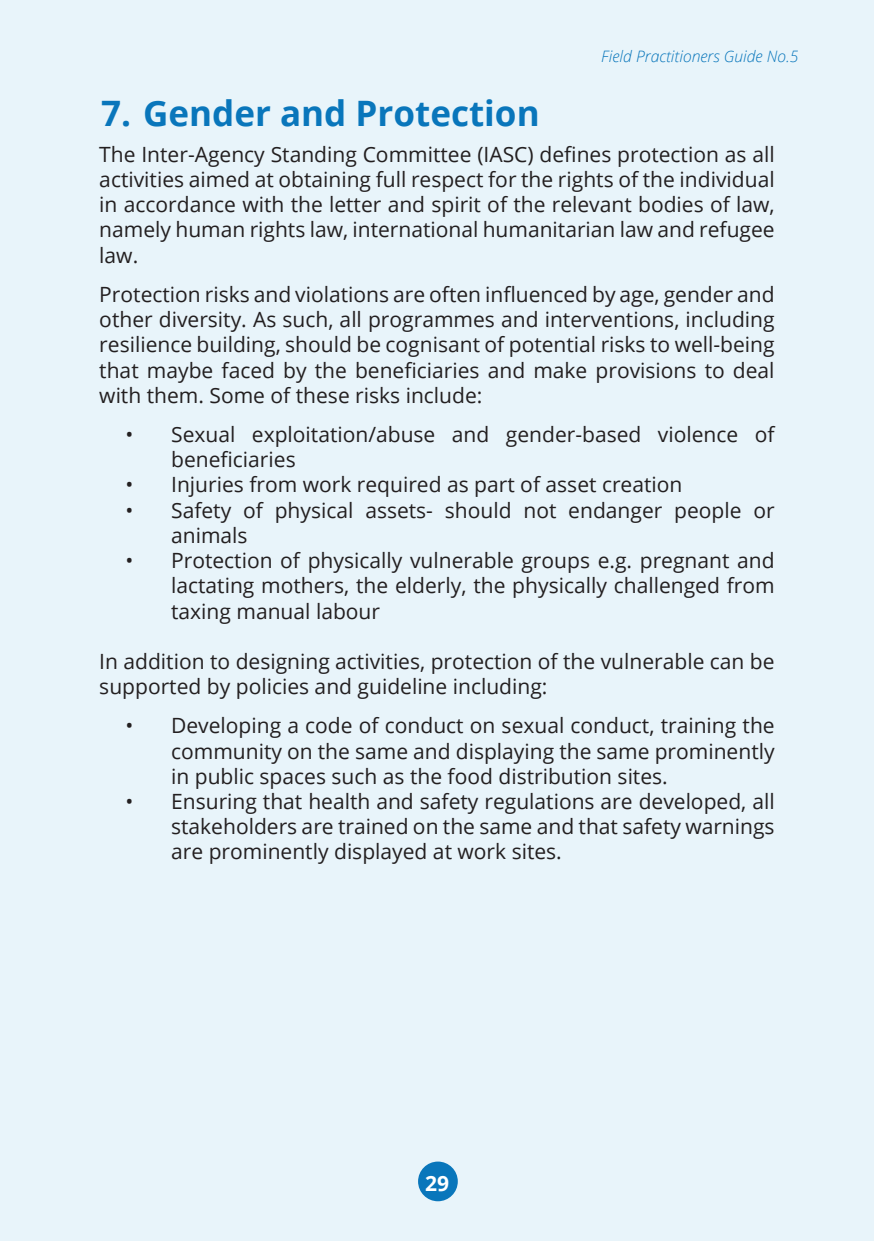
<style>
.page{position:relative;width:874px;height:1241px;background:#fff}
.page>*{position:absolute;margin:0;border:0;box-sizing:border-box;transform-origin:0 0}
.t1{font:700 35px "Open Sans";color:#0976bb}
.t2{font:21px/25.2px "Open Sans";color:#231f20;text-align:justify}
.t3{font:700 21px "Open Sans";color:#fff}
.t4{font:italic 300 15.75px "Open Sans";color:#0976bb}
</style>
<div class="page">
<div style="left:0;top:0;width:873px;height:1240px;background:#e8f4fa"></div>
<div style="left:418px;top:1161px;width:39px;height:39px;background:#0976bb;border-radius:50%"></div>
<p class="t4" style="left:601px;top:45px;width:199px">Field Practitioners Guide No.5</p>
<h1 class="t1" style="left:101px;top:89px;width:440px">7. Gender and Protection</h1>
<p class="t2" style="left:99px;top:141px;width:676px">The Inter-Agency Standing Committee (IASC) defines protection as all activities aimed at obtaining full respect for the rights of the individual in accordance with the letter and spirit of the relevant bodies of law, namely human rights law, international humanitarian law and refugee law.</p>
<p class="t2" style="left:99px;top:281px;width:676px">Protection risks and violations are often influenced by age, gender and other diversity. As such, all programmes and interventions, including resilience building, should be cognisant of potential risks to well-being that maybe faced by the beneficiaries and make provisions to deal with them. Some of these risks include:</p>
<p class="t2" style="left:171px;top:421px;width:604px;text-indent:-46px">• Sexual exploitation/abuse and gender-based violence of beneficiaries</p>
<p class="t2" style="left:125px;top:471px;width:558px">• Injuries from work required as part of asset creation</p>
<p class="t2" style="left:171px;top:497px;width:604px;text-indent:-46px">• Safety of physical assets- should not endanger people or animals</p>
<p class="t2" style="left:171px;top:547px;width:604px;text-indent:-46px">• Protection of physically vulnerable groups e.g. pregnant and lactating mothers, the elderly, the physically challenged from taxing manual labour</p>
<p class="t2" style="left:99px;top:648px;width:676px">In addition to designing activities, protection of the vulnerable can be supported by policies and guideline including:</p>
<p class="t2" style="left:171px;top:712px;width:604px;text-indent:-46px">• Developing a code of conduct on sexual conduct, training the community on the same and displaying the same prominently in public spaces such as the food distribution sites.</p>
<p class="t2" style="left:171px;top:788px;width:604px;text-indent:-46px">• Ensuring that health and safety regulations are developed, all stakeholders are trained on the same and that safety warnings are prominently displayed at work sites.</p>
<p class="t3" style="left:425px;top:1167px;width:25px">29</p>
</div>
